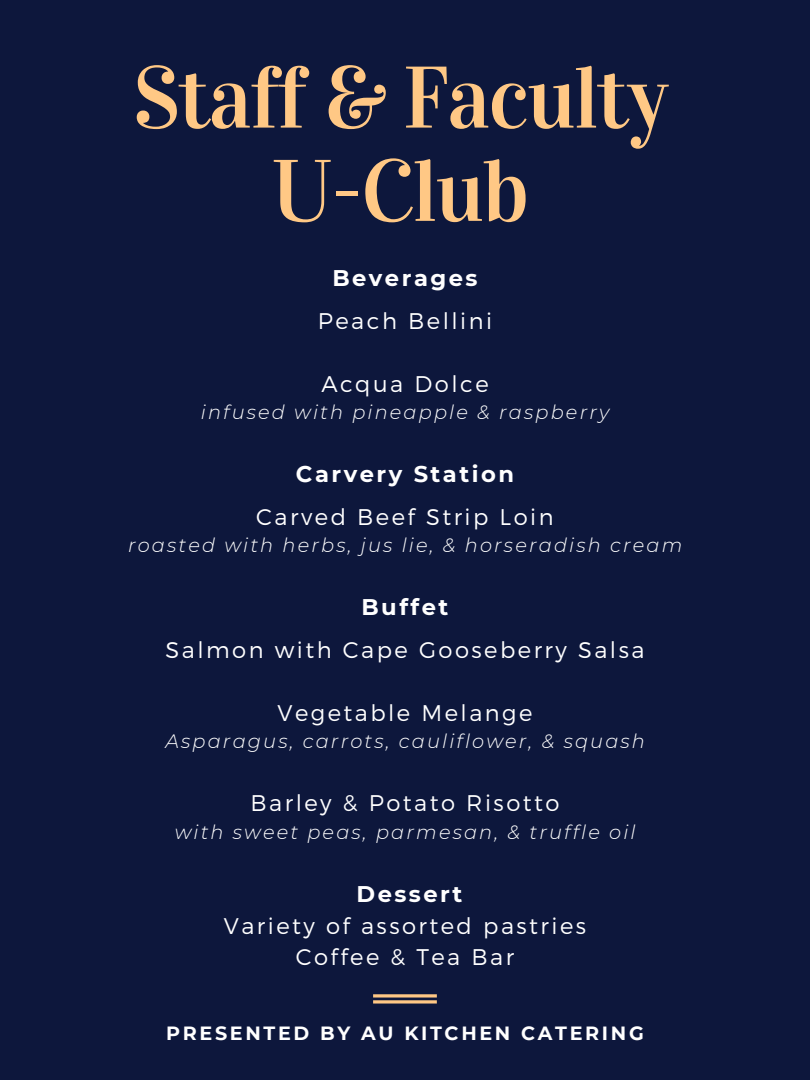
<style>
.page{position:relative;width:810px;height:1080px;background:#0d173c}
.page>*{position:absolute;margin:0;border:0;box-sizing:border-box;transform-origin:0 0}
.t1{font:87.5px/93.2px "Vidaloka";letter-spacing:-.02em;color:#ffc885;text-align:center}
.t2{font:300 22.62px/31.4px "Montserrat";letter-spacing:.11em;color:#fff;text-align:center}
.t3{font:700 22.62px "Montserrat";letter-spacing:.11em;color:#fff}
.t4{font:italic 300 19.38px "Montserrat";letter-spacing:.11em;color:#fff}
.t5{font:700 19.12px "Montserrat";letter-spacing:.14em;color:#fff}
</style>
<div class="page">
<svg style="left:373px;top:994px;width:64px;height:10px"></svg>
<h1 class="t1" style="left:132px;top:52px;width:538px">Staff &amp; Faculty<br>U-Club</h1>
<p class="t3" style="left:332px;top:264px;width:147px">Beverages</p>
<p class="t2" style="left:318px;top:304px;width:176px">Peach Bellini</p>
<p class="t2" style="left:321px;top:367px;width:169px">Acqua Dolce</p>
<p class="t4" style="left:201px;top:401px;width:410px">infused with pineapple &amp; raspberry</p>
<p class="t3" style="left:296px;top:460px;width:220px">Carvery Station</p>
<p class="t2" style="left:256px;top:500px;width:299px">Carved Beef Strip Loin</p>
<p class="t4" style="left:128px;top:534px;width:556px">roasted with herbs, jus lie, &amp; horseradish cream</p>
<p class="t3" style="left:362px;top:593px;width:88px">Buffet</p>
<p class="t2" style="left:165px;top:633px;width:481px">Salmon with Cape Gooseberry Salsa</p>
<p class="t2" style="left:277px;top:696px;width:257px">Vegetable Melange</p>
<p class="t4" style="left:165px;top:730px;width:481px">Asparagus, carrots, cauliflower, &amp; squash</p>
<p class="t2" style="left:251px;top:786px;width:310px">Barley &amp; Potato Risotto</p>
<p class="t4" style="left:175px;top:820px;width:462px">with sweet peas, parmesan, &amp; truffle oil</p>
<p class="t3" style="left:357px;top:880px;width:107px">Dessert</p>
<p class="t2" style="left:224px;top:909px;width:364px">Variety of assorted pastries<br>Coffee &amp; Tea Bar</p>
<p class="t5" style="left:166px;top:1021px;width:479px">PRESENTED BY AU KITCHEN CATERING</p>
</div>
